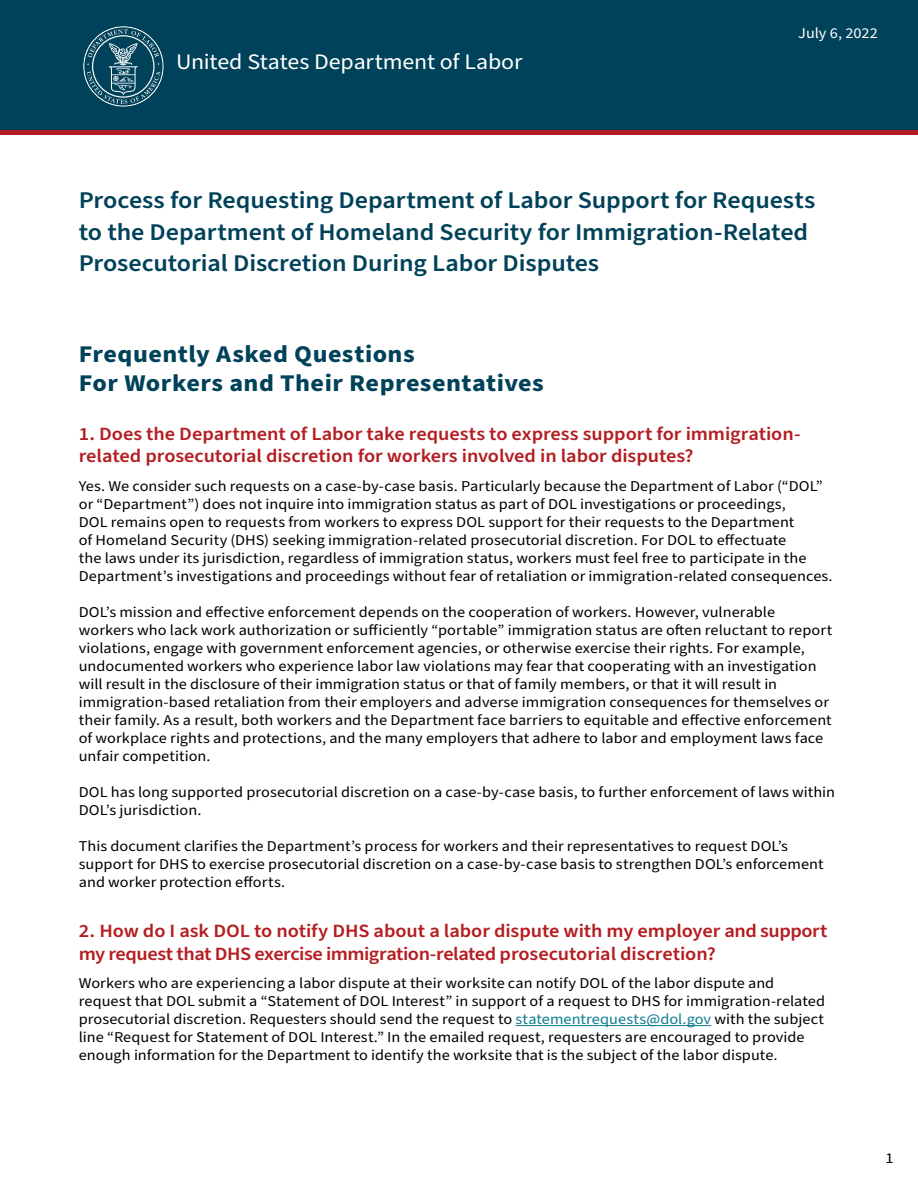
<style>
.page{position:relative;width:918px;height:1188px;background:#fff}
.page>*{position:absolute;margin:0;border:0;box-sizing:border-box;transform-origin:0 0}
.t1{font:600 24px/31.5px "Source Sans Pro";letter-spacing:-.005em;color:#004259;scale:1.08 1}
.t2{font:700 24px/28.8px "Source Sans Pro";letter-spacing:.02em;color:#004259;scale:1.08 1}
.t3{font:22.05px "Source Sans Pro";letter-spacing:-.005em;color:#fff;scale:1.08 1}
.t4{font:600 18.75px/22.5px "Source Sans Pro";letter-spacing:-.005em;color:#b41d21;scale:1.08 1}
.t5{font:15px/18px "Source Sans Pro";letter-spacing:.005em;color:#000;scale:1.08 1}
.t6{font:15px "Source Sans Pro";color:#fff;scale:1.08 1}
.s1{color:#0c7d90}
</style>
<div class="page">
<svg style="left:0;top:129px;width:918px;height:6px;background:#96232a"></svg>
<div style="left:0;top:0;width:918px;height:129px;background:#004259"></div>
<hr style="left:516px;top:1025px;width:195px;height:1px;background:#0c7d90">
<svg style="left:83px;top:26px;width:81px;height:81px"></svg>
<p class="t3" style="left:176px;top:47px;width:322px">United States Department of Labor</p>
<p class="t6" style="left:798px;top:23px;width:75px">July 6, 2022</p>
<h1 class="t1" style="left:79px;top:185px;width:684px">Process for Requesting Department of Labor Support for Requests to the Department of Homeland Security for Immigration-Related<br>Prosecutorial Discretion During Labor Disputes</h1>
<h2 class="t2" style="left:79px;top:340px;width:432px">Frequently Asked Questions<br>For Workers and Their Representatives</h2>
<h3 class="t4" style="left:79px;top:423px;width:670px">1. Does the Department of Labor take requests to express support for immigration&shy;related prosecutorial discretion for workers involved in labor disputes?</h3>
<p class="t5" style="left:79px;top:478px;width:700px">Yes. We consider such requests on a case-by-case basis. Particularly because the Department of Labor (“DOL” or “Department”) does not inquire into immigration status as part of DOL investigations or proceedings,<br>DOL remains open to requests from workers to express DOL support for their requests to the Department<br>of Homeland Security (DHS) seeking immigration-related prosecutorial discretion. For DOL to effectuate<br>the laws under its jurisdiction, regardless of immigration status, workers must feel free to participate in the Department’s investigations and proceedings without fear of retaliation or immigration-related consequences.</p>
<p class="t5" style="left:79px;top:604px;width:699px">DOL’s mission and effective enforcement depends on the cooperation of workers. However, vulnerable workers who lack work authorization or sufficiently “portable” immigration status are often reluctant to report violations, engage with government enforcement agencies, or otherwise exercise their rights. For example, undocumented workers who experience labor law violations may fear that cooperating with an investigation will result in the disclosure of their immigration status or that of family members, or that it will result in immigration-based retaliation from their employers and adverse immigration consequences for themselves or their family. As a result, both workers and the Department face barriers to equitable and effective enforcement of workplace rights and protections, and the many employers that adhere to labor and employment laws face unfair competition.</p>
<p class="t5" style="left:79px;top:784px;width:702px">DOL has long supported prosecutorial discretion on a case-by-case basis, to further enforcement of laws within<br>DOL’s jurisdiction.</p>
<p class="t5" style="left:79px;top:838px;width:691px">This document clarifies the Department’s process for workers and their representatives to request DOL’s support for DHS to exercise prosecutorial discretion on a case-by-case basis to strengthen DOL’s enforcement and worker protection efforts.</p>
<h3 class="t4" style="left:79px;top:920px;width:695px">2. How do I ask DOL to notify DHS about a labor dispute with my employer and support my request that DHS exercise immigration-related prosecutorial discretion?</h3>
<p class="t5" style="left:79px;top:975px;width:693px">Workers who are experiencing a labor dispute at their worksite can notify DOL of the labor dispute and request that DOL submit a “Statement of DOL Interest” in support of a request to DHS for immigration-related prosecutorial discretion. Requesters should send the request to <span class="s1">statementrequests@dol.gov</span> with the subject</p>
<p class="t5" style="left:79px;top:1029px;width:674px">line “Request for Statement of DOL Interest.” In the emailed request, requesters are encouraged to provide enough information for the Department to identify the worksite that is the subject of the labor dispute.</p>
<p class="t5" style="left:885px;top:1150px;width:9px">1</p>
</div>
